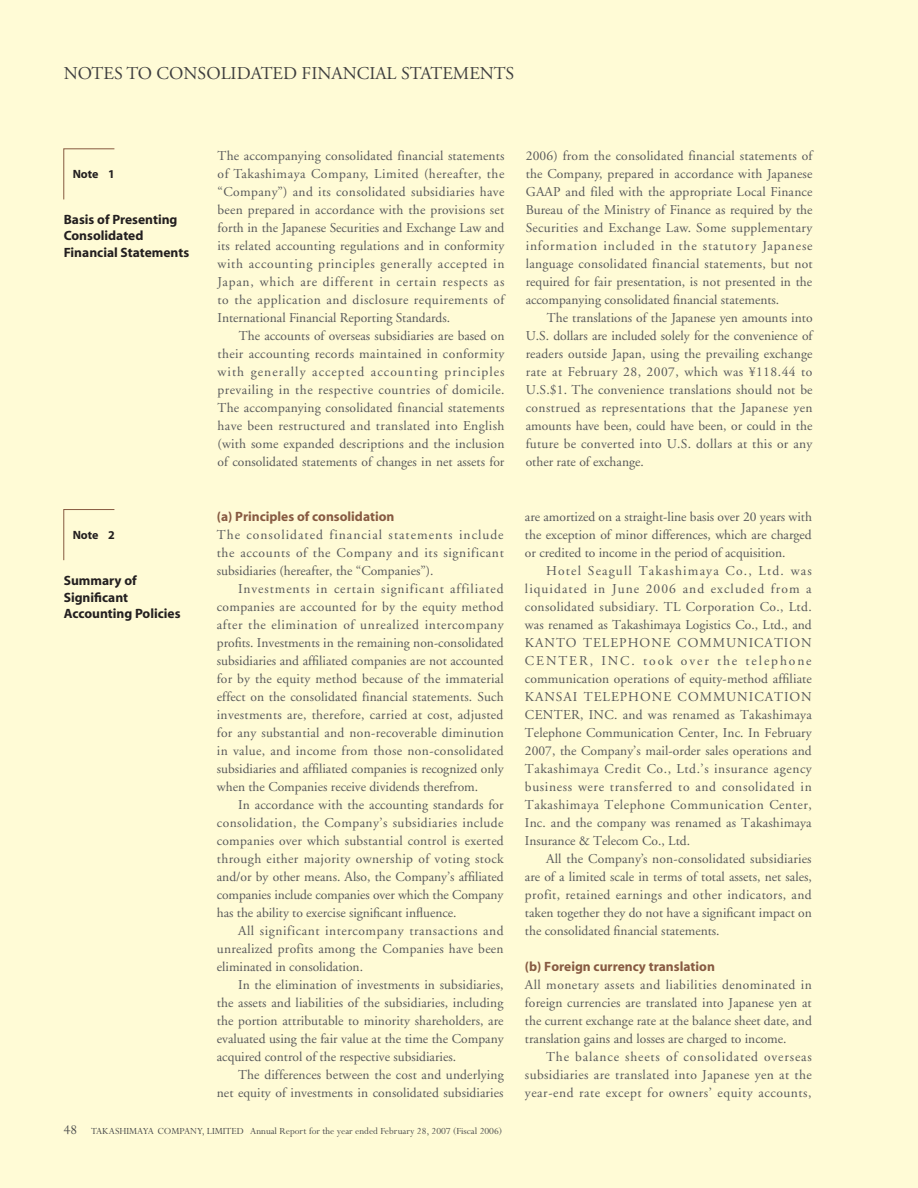
<style>
.page{position:relative;width:918px;height:1188px;background:#fffbd6}
.page>*{position:absolute;margin:0;border:0;box-sizing:border-box;transform-origin:0 0}
.t1{font:18px "Adobe Garamond";color:#3e3e3f}
.t2{font:13.5px/18px "Adobe Garamond";letter-spacing:.015em;color:#57585a}
.t3{font:700 13.5px/16.5px "Myriad";color:#231f20}
.t4{font:700 13.5px "Myriad";color:#875a42}
.t5{font:700 12px "Myriad";color:#231f20}
.t6{font:10.5px "Perpetua";color:#4b4c4d}
.s1{font-size:15px}
</style>
<div class="page">
<svg style="left:63px;top:148px;width:52px;height:52px"></svg>
<svg style="left:63px;top:509px;width:52px;height:52px"></svg>
<h1 class="t1" style="left:64px;top:63px;width:452px">Notes to Consolidated Financial Statements</h1>
<p class="t5" style="left:73px;top:168px;width:44px">Note 1</p>
<p class="t3" style="left:64px;top:212px;width:127px">Basis of Presenting<br>Consolidated<br>Financial Statements</p>
<p class="t5" style="left:73px;top:529px;width:44px">Note 2</p>
<p class="t3" style="left:64px;top:573px;width:118px">Summary of<br>Significant<br>Accounting Policies</p>
<p class="t2" style="left:218px;top:147px;width:289px">The accompanying consolidated financial statements of Takashimaya Company, Limited (hereafter, the “Company”) and its consolidated subsidiaries have been prepared in accordance with the provisions set forth in the Japanese Securities and Exchange Law and its related accounting regulations and in conformity with accounting principles generally accepted in Japan, which are different in certain respects as to the application and disclosure requirements of International Financial Reporting Standards.<br>The accounts of overseas subsidiaries are based on their accounting records maintained in conformity with generally accepted accounting principles prevailing in the respective countries of domicile.<br>The accompanying consolidated financial statements have been restructured and translated into English (with some expanded descriptions and the inclusion of consolidated statements of changes in net assets for</p>
<p class="t2" style="left:526px;top:147px;width:288px;text-align:justify">2006) from the consolidated financial statements of the Company, prepared in accordance with Japanese GAA</p>
<p class="t2" style="left:526px;top:183px;width:289px;text-indent:28px">P and filed with the appropriate Local Finance Bureau of the Ministry of Finance as required by the Securities and Exchange Law. Some supplementary information included in the statutory Japanese language consolidated financial statements, but not required for fair presentation, is not presented in the accompanying consolidated financial statements.<br>The translations of the Japanese yen amounts into U.S. dollars are included solely for the convenience of readers outside Japan, using the prevailing exchange rate at February 28, 2007, which was ¥118.44 to U.S.$1. The convenience translations should not be construed as representations that the Japanese yen amounts have been, could have been, or could in the future be converted into U.S. dollars at this or any other rate of exchange.</p>
<p class="t4" style="left:217px;top:509px;width:179px">(a) Principles of consolidation</p>
<p class="t2" style="left:217px;top:526px;width:289px">The consolidated financial statements include the accounts of the Company and its significant subsidiaries (hereafter, the “Companies”).<br>Investments in certain significant affiliated companies are accounted for by the equity method after the elimination of unrealized intercompany profits. Investments in the remaining non-consolidated subsidiaries and affiliated companies are not accounted for by the equity method because of the immaterial effect on the consolidated financial statements. Such investments are, therefore, carried at cost, adjusted for any substantial and non-recoverable diminution in value, and income from those non-consolidated subsidiaries and affiliated companies is recognized only when the Companies receive dividends therefrom.<br>In accordance with the accounting standards for consolidation, the Company’s subsidiaries include companies over which substantial control is exerted through either majority ownership of voting stock and/or by other means. Also, the Company’s affiliated companies include companies over which the Company has the ability to exercise significant influence.<br>All significant intercompany transactions and unrealized profits among the Companies have been eliminated in consolidation.<br>In the elimination of investments in subsidiaries, the assets and liabilities of the subsidiaries, including the portion attributable to minority shareholders, are evaluated using the fair value at the time the Company acquired control of the respective subsidiaries.<br>The differences between the cost and underlying net equity of investments in consolidated subsidiaries</p>
<p class="t2" style="left:525px;top:508px;width:289px">are amortized on a straight-line basis over 20 years with the exception of minor differences, which are charged or credited to income in the period of acquisition.<br>H</p>
<p class="t2" style="left:525px;top:562px;width:288px;text-align:justify;text-indent:33px">otel Seagull Takashimaya Co., Ltd. was liquidated in June 2006 and excluded from a consolidated subsidiary. TL Corporation Co., Ltd. was renamed as Takashimaya Logistics Co., Ltd., and KANTO</p>
<p class="t2" style="left:583px;top:634px;width:10px">TELE</p>
<p class="t2" style="left:619px;top:634px;width:21px">PHONE</p>
<p class="t2" style="left:677px;top:634px;width:23px">COMMUNI</p>
<p class="t2" style="left:754px;top:634px;width:21px">CATION</p>
<p class="t2" style="left:525px;top:652px;width:23px">CENTER</p>
<p class="t2" style="left:525px;top:652px;width:288px;text-align:justify;text-indent:65px">, INC. took over the telephone communication operations of equity-method affiliate KANSAI</p>
<p class="t2" style="left:584px;top:688px;width:10px">TELE</p>
<p class="t2" style="left:620px;top:688px;width:20px">PHONE</p>
<p class="t2" style="left:678px;top:688px;width:23px">COMMUNI</p>
<p class="t2" style="left:754px;top:688px;width:21px">CATION</p>
<p class="t2" style="left:525px;top:706px;width:288px;text-indent:55px">, INC. and was renamed as Takashimaya Telephone Communication Center, Inc. In February 2007, the Company’s mail-order sales operations and Takashimaya Credit Co., Ltd.’s insurance agency business were transferred to and consolidated in Takashimaya Telephone Communication Center, Inc. and the company was renamed as Takashimaya Insurance &amp; Telecom Co., Ltd.<br>All the Company’s non-consolidated subsidiaries are of a limited scale in terms of total assets, net sales, profit, retained earnings and other indicators, and taken together they do not have a significant impact on the consolidated financial statements.</p>
<p class="t4" style="left:525px;top:959px;width:191px">(b) Foreign currency translation</p>
<p class="t2" style="left:525px;top:976px;width:288px">All monetary assets and liabilities denominated in foreign currencies are translated into Japanese yen at the current exchange rate at the balance sheet date, and translation gains and losses are charged to income.<br>The balance sheets of consolidated overseas subsidiaries are translated into Japanese yen at the year-end rate except for owners’ equity accounts,</p>
<p class="t2" style="left:525px;top:706px;width:20px">CENTER</p>
<p class="t6" style="left:64px;top:1125px;width:440px"><span class="s1">48</span> Takashimaya Company, Limited Annual Report for the year ended February 28, 2007 (Fiscal 2006)</p>
</div>
